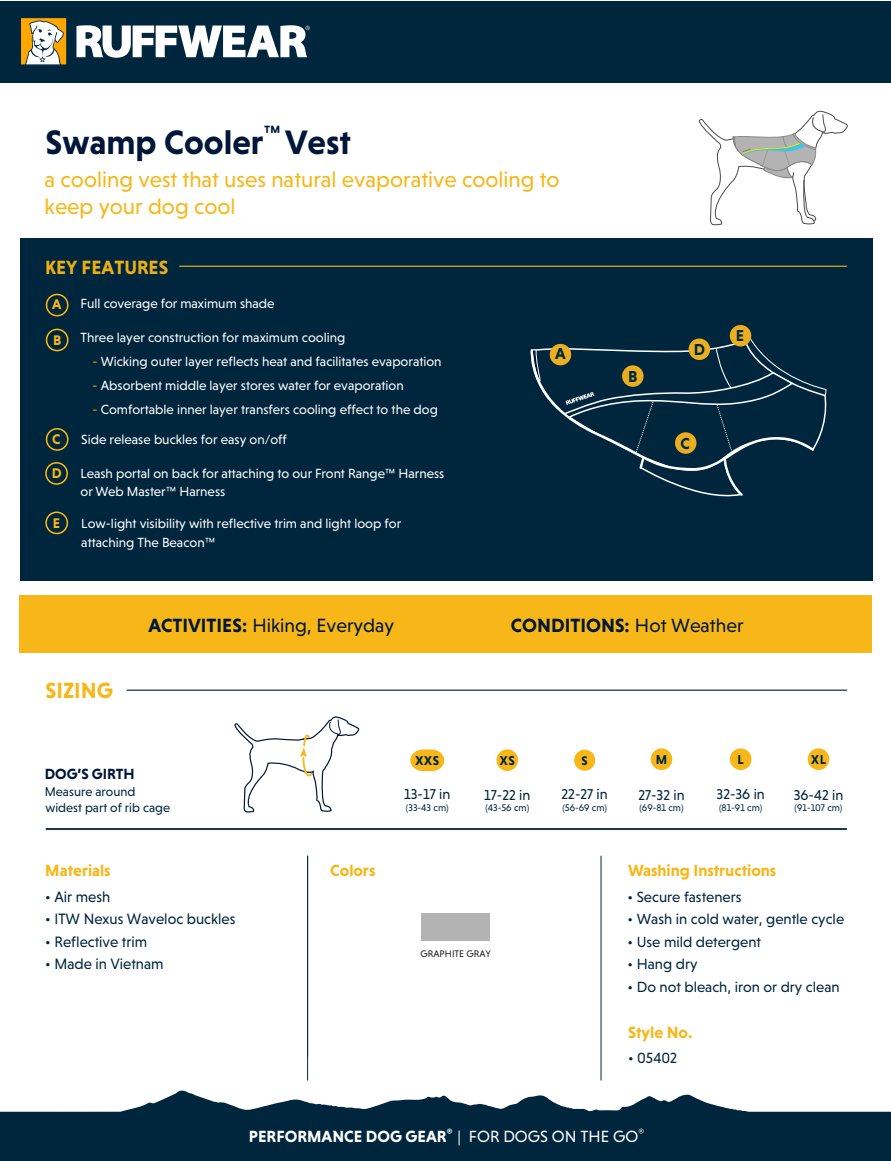
<style>
.page{position:relative;width:891px;height:1161px;background:#fff}
.page>*{position:absolute;margin:0;border:0;box-sizing:border-box;transform-origin:0 0}
.t1{font:700 34.5px "Niveau Grotesk";color:#001739}
.t2{font:22.5px/27px "Niveau Grotesk";color:#f7b718}
.t3{font:700 22.35px "Niveau Grotesk";color:#f7b718}
.t4{font:19.5px "Niveau Grotesk";color:#001739}
.t5{font:700 19.5px "Niveau Grotesk";color:#001739}
.t6{font:700 19.5px "Niveau Grotesk";color:#ebaf16}
.t7{font:700 16.5px "Niveau Grotesk";color:#f7b718}
.t8{font:700 16.5px "Niveau Grotesk";color:#fff}
.t9{font:700 16.2px "Niveau Grotesk";color:#00263e}
.t10{font:15.3px "Niveau Grotesk";color:#00263e}
.t11{font:15px "Niveau Grotesk";color:#00263e}
.t12{font:700 15px "Niveau Grotesk";color:#001739}
.t13{font:14.55px "Niveau Grotesk";color:#00263e}
.t14{font:700 14.25px "Niveau Grotesk";color:#f7b718}
.t15{font:13.5px/19.5px "Niveau Grotesk";color:#fff}
.t16{font:700 13.2px "Niveau Grotesk";color:#00263e}
.t17{font:700 13.05px "Niveau Grotesk";color:#00263e}
.t18{font:12.9px/15.5px "Niveau Grotesk";color:#00263e}
.t19{font:700 12.75px "Niveau Grotesk";color:#00263e}
.t20{font:9.75px "Niveau Grotesk";color:#00263e}
.t21{font:9.75px "Niveau Grotesk";color:#221e1f}
.s1{color:#ffa700}
.s2{font-weight:700}
.s3{font-weight:400}
</style>
<div class="page">
<div style="left:0;top:1px;width:891px;height:81px;background:#00263e"></div>
<svg style="left:76px;top:25px;width:234px;height:33px"></svg>
<svg style="left:21px;top:18px;width:46px;height:47px;background:#dabc7c"></svg>
<div style="left:20px;top:238px;width:852px;height:342px;background:#00263e"></div>
<hr style="left:46px;top:828px;width:801px;height:2px;background:#00263e">
<hr style="left:307px;top:856px;width:1px;height:225px;background:#00263e">
<hr style="left:601px;top:856px;width:1px;height:225px;background:#00263e">
<hr style="left:179px;top:266px;width:668px;height:1px;background:#f7b718">
<div style="left:421px;top:914px;width:69px;height:27px;background:#b4b3b4"></div>
<div style="left:46px;top:428px;width:23px;height:23px;border:2px solid #fdb913;border-radius:10px"></div>
<div style="left:46px;top:294px;width:23px;height:22px;border:2px solid #fdb913;border-radius:10px"></div>
<div style="left:46px;top:329px;width:23px;height:22px;border:2px solid #fdb913;border-radius:10px"></div>
<svg style="left:699px;top:110px;width:149px;height:116px"></svg>
<div style="left:45px;top:462px;width:23px;height:23px;border:2px solid #fdb913;border-radius:10px"></div>
<div style="left:45px;top:512px;width:23px;height:22px;border:2px solid #fdb913;border-radius:10px"></div>
<div style="left:730px;top:325px;width:21px;height:21px;background:#eaae20;border-radius:50%"></div>
<svg style="left:530px;top:338px;width:297px;height:159px"></svg>
<div style="left:689px;top:339px;width:21px;height:21px;background:#eaae20;border-radius:50%"></div>
<hr style="left:127px;top:690px;width:720px;height:1px;background:#00263e">
<svg style="left:234px;top:716px;width:128px;height:114px"></svg>
<div style="left:20px;top:595px;width:852px;height:58px;background:#f7b718"></div>
<svg style="left:410px;top:749px;width:34px;height:22px"></svg>
<div style="left:651px;top:748px;width:22px;height:22px;background:#f7b718;border-radius:11px"></div>
<div style="left:574px;top:750px;width:21px;height:21px;background:#f7b718;border-radius:10px"></div>
<div style="left:496px;top:749px;width:22px;height:22px;background:#f7b718;border-radius:50%"></div>
<div style="left:730px;top:748px;width:22px;height:22px;background:#f7b718;border-radius:11px"></div>
<div style="left:808px;top:748px;width:21px;height:22px;background:#f7b718;border-radius:50%"></div>
<svg style="left:0;top:1090px;width:891px;height:71px;fill:#00263e"></svg>
<h1 class="t1" style="left:46px;top:122px;width:307px">Swamp Cooler<sup>™</sup> Vest</h1>
<h2 class="t2" style="left:45px;top:166px;width:517px">a cooling vest that uses natural evaporative cooling to keep your dog cool</h2>
<h3 class="t6" style="left:45px;top:256px;width:125px">KEY FEATURES</h3>
<p class="t14" style="left:52px;top:296px;width:11px">A</p>
<p class="t14" style="left:53px;top:332px;width:10px">B</p>
<p class="t15" style="left:81px;top:294px;width:196px">Full coverage for maximum shade</p>
<p class="t15" style="left:81px;top:328px;width:266px">Three layer construction for maximum cooling</p>
<p class="t15" style="left:92px;top:352px;width:351px"><span class="s1">-</span> Wicking outer layer reflects heat and facilitates evaporation</p>
<p class="t15" style="left:92px;top:375px;width:313px"><span class="s1">-</span> Absorbent middle layer stores water for evaporation</p>
<p class="t15" style="left:92px;top:399px;width:347px"><span class="s1">-</span> Comfortable inner layer transfers cooling effect to the dog</p>
<p class="t9" style="left:555px;top:344px;width:12px">A</p>
<p class="t9" style="left:628px;top:367px;width:11px">B</p>
<p class="t9" style="left:694px;top:340px;width:13px">D</p>
<p class="t14" style="left:52px;top:431px;width:10px">C</p>
<p class="t9" style="left:681px;top:434px;width:11px">C</p>
<p class="t15" style="left:81px;top:430px;width:207px">Side release buckles for easy on/off</p>
<p class="t14" style="left:52px;top:465px;width:11px">D</p>
<p class="t14" style="left:53px;top:515px;width:9px">E</p>
<p class="t15" style="left:81px;top:465px;width:365px;line-height:18px">Leash portal on back for attaching to our Front Range™ Harness or Web Master™ Harness</p>
<p class="t15" style="left:81px;top:513px;width:321px">Low-light visibility with reflective trim and light loop for attaching The Beacon™</p>
<p class="t9" style="left:736px;top:327px;width:10px">E</p>
<h3 class="t3" style="left:45px;top:678px;width:69px">SIZING</h3>
<h3 class="t4" style="left:148px;top:615px;width:247px"><span class="s2">ACTIVITIES:</span> Hiking, Everyday</h3>
<h3 class="t5" style="left:511px;top:614px;width:234px">CONDITIONS: <span class="s3">Hot Weather</span></h3>
<p class="t12" style="left:45px;top:765px;width:91px">DOG’S GIRTH</p>
<p class="t16" style="left:415px;top:753px;width:25px">XXS</p>
<p class="t16" style="left:500px;top:753px;width:17px">XS</p>
<p class="t19" style="left:582px;top:753px;width:8px">S</p>
<p class="t17" style="left:656px;top:752px;width:13px">M</p>
<p class="t17" style="left:738px;top:752px;width:8px">L</p>
<p class="t17" style="left:811px;top:752px;width:16px">XL</p>
<p class="t18" style="left:45px;top:784px;width:127px">Measure around widest part of rib cage</p>
<p class="t7" style="left:45px;top:861px;width:67px">Materials</p>
<p class="t10" style="left:45px;top:888px;width:66px">• Air mesh</p>
<p class="t10" style="left:45px;top:910px;width:192px">• ITW Nexus Waveloc buckles</p>
<p class="t10" style="left:45px;top:933px;width:103px">• Reflective trim</p>
<p class="t10" style="left:45px;top:955px;width:120px">• Made in Vietnam</p>
<p class="t7" style="left:330px;top:861px;width:47px">Colors</p>
<p class="t13" style="left:404px;top:786px;width:48px">13-17 in</p>
<p class="t20" style="left:406px;top:802px;width:44px">(33-43 cm)</p>
<p class="t13" style="left:484px;top:786px;width:48px">17-22 in</p>
<p class="t20" style="left:485px;top:802px;width:45px">(43-56 cm)</p>
<p class="t21" style="left:421px;top:948px;width:72px">GRAPHITE GRAY</p>
<p class="t13" style="left:562px;top:786px;width:48px">22-27 in</p>
<p class="t20" style="left:562px;top:802px;width:46px">(56-69 cm)</p>
<p class="t13" style="left:638px;top:786px;width:48px">27-32 in</p>
<p class="t20" style="left:639px;top:802px;width:46px">(69-81 cm)</p>
<p class="t13" style="left:717px;top:786px;width:50px">32-36 in</p>
<p class="t20" style="left:719px;top:802px;width:45px">(81-91 cm)</p>
<p class="t13" style="left:794px;top:786px;width:51px">36-42 in</p>
<p class="t20" style="left:795px;top:802px;width:49px">(91-107 cm)</p>
<p class="t7" style="left:628px;top:861px;width:150px">Washing Instructions</p>
<p class="t11" style="left:628px;top:888px;width:115px">• Secure fasteners</p>
<p class="t11" style="left:628px;top:911px;width:218px">• Wash in cold water, gentle cycle</p>
<p class="t11" style="left:628px;top:933px;width:135px">• Use mild detergent</p>
<p class="t11" style="left:628px;top:956px;width:71px">• Hang dry</p>
<p class="t11" style="left:628px;top:978px;width:214px">• Do not bleach, iron or dry clean</p>
<p class="t7" style="left:628px;top:1023px;width:66px">Style No.</p>
<p class="t11" style="left:628px;top:1049px;width:51px">• 05402</p>
<p class="t8" style="left:249px;top:1127px;width:397px">PERFORMANCE DOG GEAR<sup>®</sup> <span class="s3">| FOR DOGS ON THE GO</span><sup>®</sup></p>
</div>
